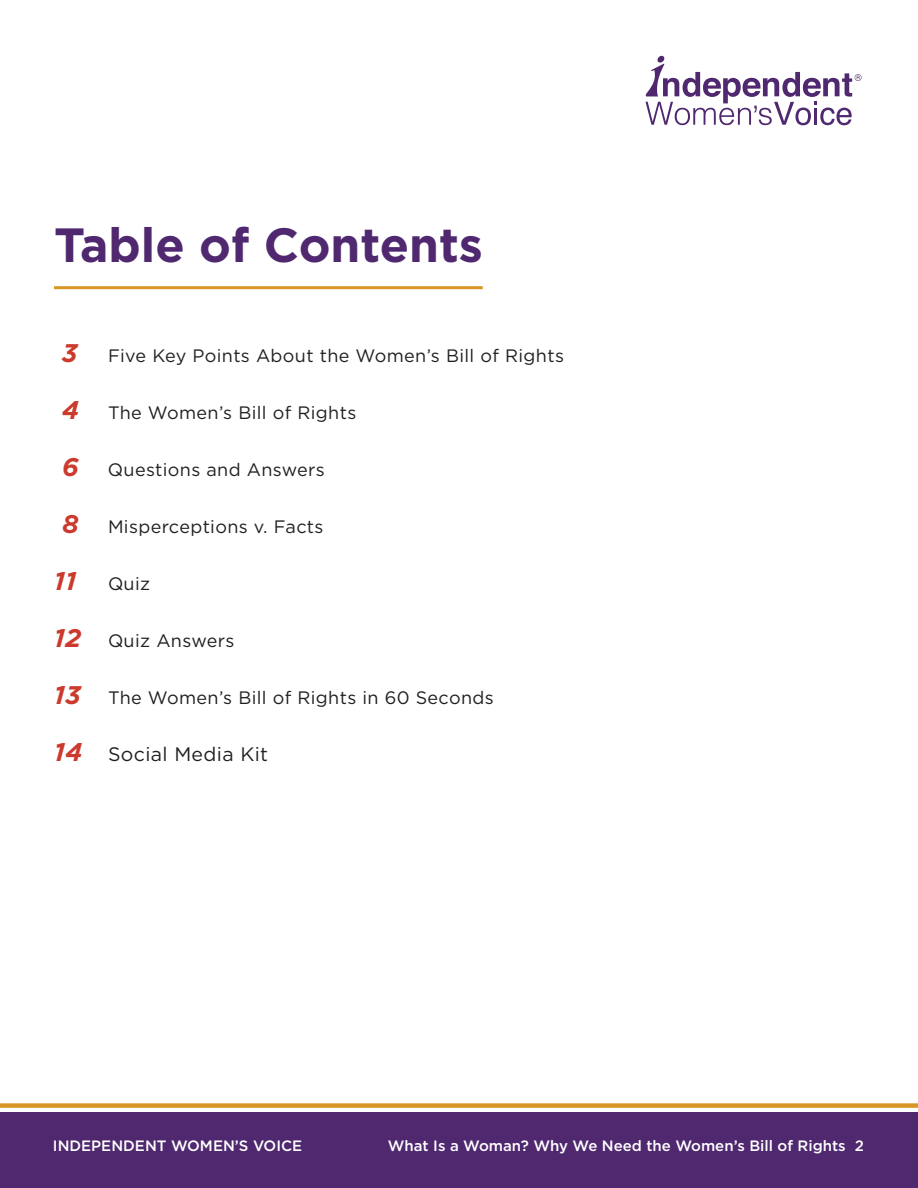
<style>
.page{position:relative;width:918px;height:1188px;background:#fff}
.page>*{position:absolute;margin:0;border:0;box-sizing:border-box;transform-origin:0 0}
.SECTION_HEADER{font:700 48px "Gotham";color:#4f286f}
.t1{font:19.5px "Gotham";letter-spacing:.02em;color:#231f20}
.t2{font:18px "Gotham";letter-spacing:.02em;color:#231f20}
.t3{font:500 15px "Gotham";color:#fff}
.s1{font-weight:700;font-style:italic;font-size:25.5px;color:#cb3a2d}
</style>
<div class="page">
<div style="left:0;top:1113px;width:918px;height:75px;background:#4f286f"></div>
<div style="left:0;top:1103px;width:918px;height:5px;background:#d99627"></div>
<svg style="left:646px;top:56px;width:216px;height:69px"></svg>
<hr style="left:54px;top:286px;width:429px;height:3px;background:#d99627">
<p class="SECTION_HEADER" style="left:54px;top:217px;width:431px">Table of Contents</p>
<p class="t2" style="left:62px;top:345px;width:503px"><span class="s1">3</span> Five Key Points About the Women’s Bill of Rights</p>
<p class="t2" style="left:62px;top:402px;width:296px"><span class="s1">4</span> The Women’s Bill of Rights</p>
<p class="t2" style="left:62px;top:459px;width:264px"><span class="s1">6</span> Questions and Answers</p>
<p class="t2" style="left:62px;top:516px;width:263px"><span class="s1">8</span> Misperceptions v. Facts</p>
<p class="t2" style="left:54px;top:573px;width:98px"><span class="s1">11</span> Quiz</p>
<p class="t2" style="left:54px;top:630px;width:182px"><span class="s1">12</span> Quiz Answers</p>
<p class="t2" style="left:54px;top:687px;width:441px"><span class="s1">13</span> The Women’s Bill of Rights in 60 Seconds</p>
<p class="t1" style="left:54px;top:742px;width:216px"><span class="s1">14</span> Social Media Kit</p>
<p class="t3" style="left:53px;top:1136px;width:251px">INDEPENDENT WOMEN’S VOICE</p>
<p class="t3" style="left:388px;top:1136px;width:478px">What Is a Woman? Why We Need the Women’s Bill of Rights 2</p>
</div>
